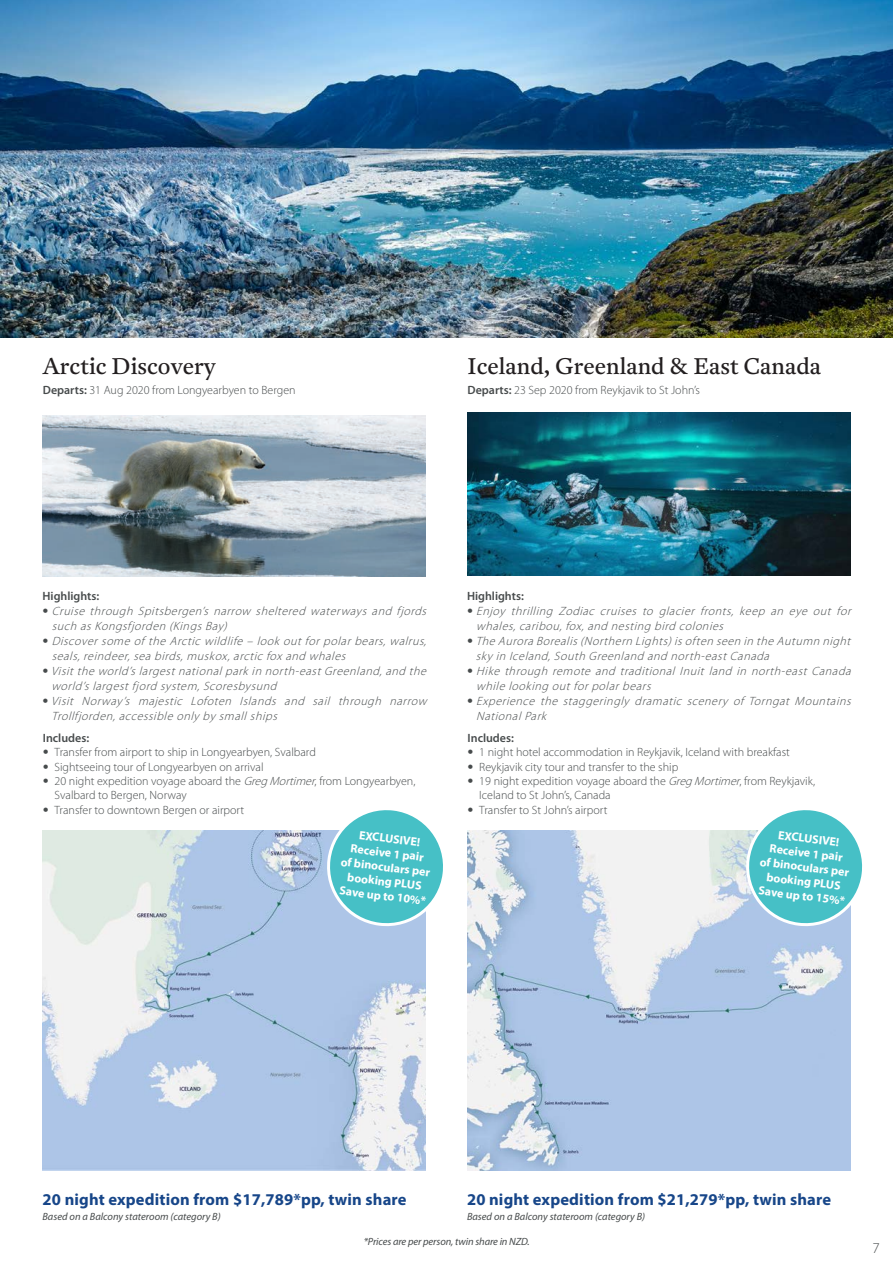
<style>
.page{position:relative;width:893px;height:1263px;background:#fff}
.page>*{position:absolute;margin:0;border:0;box-sizing:border-box;transform-origin:0 0}
.t1{font:22.5px "Antwerp";color:#231f20}
.t2{font:700 16.5px "Myriad Pro";letter-spacing:.01em;color:#174689}
.t3{font:300 15px "Myriad Pro";color:#474b4c}
.t4{font:italic 300 12px/15px "Myriad Pro";letter-spacing:.05em;color:#474b4c}
.t5{font:300 12px/14.4px "Myriad Pro";color:#474b4c}
.t6{font:700 12px/14.4px "Myriad Pro";color:#fff;text-align:center}
.t7{font:600 12px "Myriad Pro";color:#474b4c}
.t8{font:italic 10.5px "Myriad Pro";color:#474b4c}
.s1{font-weight:600}
.s2{font-family:"Helvetica Neue";font-weight:100;font-style:normal;font-stretch:condensed}
.s3{font-family:"Helvetica Neue";font-weight:100;font-stretch:condensed}
.s4{font-style:italic}
</style>
<div class="page">
<img style="left:0;top:0;width:893px;height:337px">
<img style="left:43px;top:830px;width:383px;height:340px">
<img style="left:43px;top:415px;width:383px;height:161px">
<img style="left:467px;top:412px;width:383px;height:164px">
<img style="left:467px;top:830px;width:383px;height:340px">
<svg style="left:322px;top:810px;width:121px;height:118px"></svg>
<svg style="left:741px;top:810px;width:122px;height:118px"></svg>
<h1 class="t1" style="left:43px;top:351px;width:175px">Arctic Discovery</h1>
<h1 class="t1" style="left:468px;top:351px;width:355px">Iceland, Greenland &amp; East Canada</h1>
<p class="t5" style="left:43px;top:383px;width:254px"><span class="s1">Departs:</span> 31 Aug 2020 from Longyearbyen to Bergen</p>
<p class="t5" style="left:468px;top:383px;width:234px"><span class="s1">Departs:</span> 23 Sep 2020 from Reykjavik to St John’s</p>
<p class="t7" style="left:43px;top:589px;width:58px">Highlights:</p>
<p class="t4" style="left:52px;top:604px;width:379px;text-indent:-9px"><span class="s2">•</span> Cruise through Spitsbergen’s narrow sheltered waterways and fjords such asKongsfjorden (KingsBay)</p>
<p class="t4" style="left:52px;top:634px;width:379px;text-indent:-9px"><span class="s2">•</span> Discoversome of the Arctic wildlife – look outforpolarbears,walrus, seals,reindeer,sea birds,muskox,arctic fox and whales</p>
<p class="t4" style="left:51px;top:664px;width:380px;text-indent:-9px"><span class="s2">•</span> Visitthe world’slargestnationalpark in north-eastGreenland,and the world’slargestfjord system,Scoresbysund</p>
<p class="t4" style="left:51px;top:694px;width:380px;text-indent:-9px"><span class="s2">•</span> Visit Norway’s majestic Lofoten Islands and sail through narrow<br>Trollfjorden,accessible only by smallships</p>
<p class="t7" style="left:43px;top:730px;width:48px">Includes:</p>
<p class="t5" style="left:43px;top:745px;width:275px"><span class="s3">•</span> Transfer from airport to ship in Longyearbyen, Svalbard</p>
<p class="t5" style="left:43px;top:759px;width:222px"><span class="s3">•</span> Sightseeing tour of Longyearbyen on arrival</p>
<p class="t5" style="left:55px;top:774px;width:362px;text-indent:-12px"><span class="s3">•</span> 20 night expedition voyage aboard the <span class="s4">GregMortimer</span>, from Longyearbyen,<br>Svalbard to Bergen, Norway</p>
<p class="t5" style="left:43px;top:803px;width:203px"><span class="s3">•</span> Transfer to downtown Bergen or airport</p>
<p class="t7" style="left:467px;top:589px;width:58px">Highlights:</p>
<p class="t4" style="left:476px;top:604px;width:380px;text-indent:-9px"><span class="s2">•</span> Enjoy thrilling Zodiac cruises to glacier fronts, keep an eye out for whales,caribou,fox,and nesting bird colonies</p>
<p class="t4" style="left:476px;top:634px;width:380px;text-indent:-9px"><span class="s2">•</span> The Aurora Borealis(Northern Lights)isoften seen in the Autumn night sky in Iceland,South Greenland and north-eastCanada</p>
<p class="t4" style="left:476px;top:664px;width:379px;text-indent:-9px"><span class="s2">•</span> Hike through remote and traditional Inuit land in north-east Canada while looking outforpolarbears</p>
<p class="t4" style="left:476px;top:694px;width:380px;text-indent:-9px"><span class="s2">•</span> Experience the staggeringly dramatic scenery of Torngat Mountains<br>NationalPark</p>
<p class="t7" style="left:468px;top:730px;width:48px">Includes:</p>
<p class="t5" style="left:468px;top:745px;width:324px"><span class="s3">•</span> 1 night hotel accommodation in Reykjavik, Iceland with breakfast</p>
<p class="t5" style="left:468px;top:759px;width:212px"><span class="s3">•</span> Reykjavik city tour and transfer to the ship</p>
<p class="t5" style="left:479px;top:774px;width:337px;text-indent:-12px"><span class="s3">•</span> 19 night expedition voyage aboard the <span class="s4">GregMortimer</span>, from Reykjavik,<br>Iceland to St John’s, Canada</p>
<p class="t5" style="left:468px;top:803px;width:141px"><span class="s3">•</span> Transfer to St John’s airport</p>
<p class="t6" style="left:345px;top:825px;width:92px;rotate:7deg">EXCLUSIVE!<br>Receive 1 pair<br>of binoculars per booking PLUS<br>Save up to 10%*</p>
<p class="t6" style="left:764px;top:825px;width:92px;rotate:7deg">EXCLUSIVE!<br>Receive 1 pair<br>of binoculars per booking PLUS<br>Save up to 15%*</p>
<h2 class="t2" style="left:43px;top:1189px;width:366px">20 night expedition from $17,789*pp, twin share</h2>
<p class="t8" style="left:43px;top:1210px;width:180px">Based on a Balcony stateroom (category B)</p>
<h2 class="t2" style="left:467px;top:1189px;width:366px">20 night expedition from $21,279*pp, twin share</h2>
<p class="t8" style="left:467px;top:1210px;width:180px">Based on a Balcony stateroom (category B)</p>
<p class="t8" style="left:364px;top:1235px;width:168px">*Prices are per person, twin share in NZD.</p>
<p class="t3" style="left:872px;top:1239px;width:9px">7</p>
</div>
